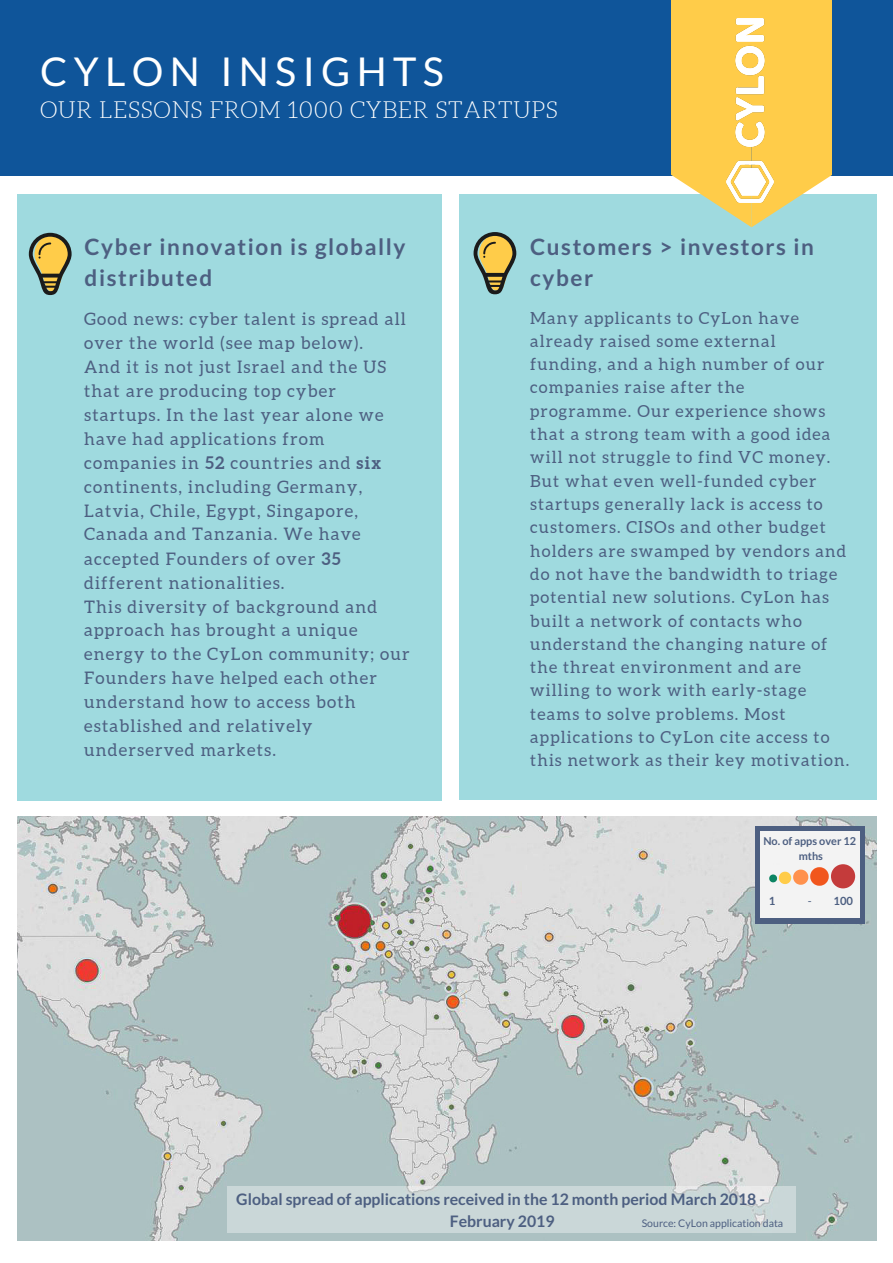
<style>
.page{position:relative;width:893px;height:1263px;background:#fff}
.page>*{position:absolute;margin:0;border:0;box-sizing:border-box;transform-origin:0 0}
.t1{font:39.75px "Lato";letter-spacing:.16em;color:#fff}
.t2{font:300 23.17px "Aleo";letter-spacing:.03em;color:#fff}
.t3{font:700 22.5px/31.5px "Lato";letter-spacing:.07em;color:#4d5f81}
.t4{font:17.25px/23.9px "Aleo";letter-spacing:.07em;color:#4d5f81}
.t5{font:16.65px/23.3px "Aleo";letter-spacing:.07em;color:#4d5f81}
.t6{font:700 15.83px/21.6px "Lato";color:#4d5f81;text-align:center}
.t7{font:700 11.25px "Lato";color:#4d5f81}
.t8{font:700 10.88px/15.2px "Lato";color:#4d5f81;text-align:center}
.t9{font:10.5px "Lato";color:#4d5f81}
.s1{font-weight:700}
.s2{font-weight:400}
</style>
<div class="page">
<div style="left:0;top:0;width:893px;height:175px;background:#0f559a"></div>
<div style="left:459px;top:195px;width:417px;height:605px;background:#9fdadf"></div>
<div style="left:672px;top:0;width:159px;height:144px;background:#ffcc49"></div>
<svg style="left:672px;top:144px;width:159px;height:83px"></svg>
<div style="left:18px;top:194px;width:424px;height:607px;background:#9fdadf"></div>
<img style="left:726px;top:18px;width:47px;height:185px">
<svg style="left:29px;top:233px;width:43px;height:62px"></svg>
<svg style="left:473px;top:232px;width:43px;height:62px"></svg>
<img style="left:17px;top:816px;width:859px;height:424px">
<div style="left:755px;top:826px;width:110px;height:97px;background:#4d5f81"></div>
<div style="left:227px;top:1186px;width:568px;height:46px;background:#cad7d8"></div>
<div style="left:760px;top:861px;width:99px;height:56px;background:#f3f3f3"></div>
<div style="left:760px;top:831px;width:99px;height:30px;background:#f3f3f3"></div>
<svg style="left:769px;top:864px;width:86px;height:24px;background:#e4a892"></svg>
<h1 class="t1" style="left:40px;top:47px;width:405px">CYLON INSIGHTS</h1>
<h2 class="t2" style="left:40px;top:97px;width:519px">OUR LESSONS FROM 1000 CYBER STARTUPS</h2>
<h3 class="t3" style="left:85px;top:230px;width:322px">Cyber innovation is globally distributed</h3>
<p class="t4" style="left:84px;top:307px;width:327px">Good news: cyber talent is spread all over the world (see map below).<br>And it is not just Israel and the US that are producing top cyber startups. In the last year alone we have had applications from companies in <span class="s1">52</span> countries and <span class="s1">six </span>continents, including Germany,<br>Latvia, Chile, Egypt, Singapore,<br>Canada and Tanzania. We have accepted Founders of over <span class="s1">35 </span>different nationalities.<br>This diversity of background and approach has brought a unique energy to the CyLon community; our<br>Founders have helped each other understand how to access both established and relatively underserved markets.</p>
<h3 class="t3" style="left:530px;top:230px;width:285px">Customers &gt; investors in cyber</h3>
<p class="t5" style="left:530px;top:306px;width:320px">Many applicants to CyLon have already raised some external funding, and a high number of our companies raise after the programme. Our experience shows that a strong team with a good idea will not struggle to find VC money.<br>But what even well-funded cyber startups generally lack is access to customers. CISOs and other budget holders are swamped by vendors and do not have the bandwidth to triage potential new solutions. CyLon has built a network of contacts who understand the changing nature of the threat environment and are willing to work with early-stage teams to solve problems. Most applications to CyLon cite access to this network as their key motivation.</p>
<p class="t8" style="left:763px;top:833px;width:94px">No. of apps over 12 mths</p>
<p class="t7" style="left:768px;top:893px;width:8px">1</p>
<p class="t7" style="left:808px;top:893px;width:47px"><span class="s2">-</span> 100</p>
<p class="t6" style="left:236px;top:1188px;width:530px">Global spread of applications received in the 12 month period March 2018 -<br>February 2019</p>
<p class="t9" style="left:642px;top:1217px;width:143px">Source: CyLon application data</p>
</div>
